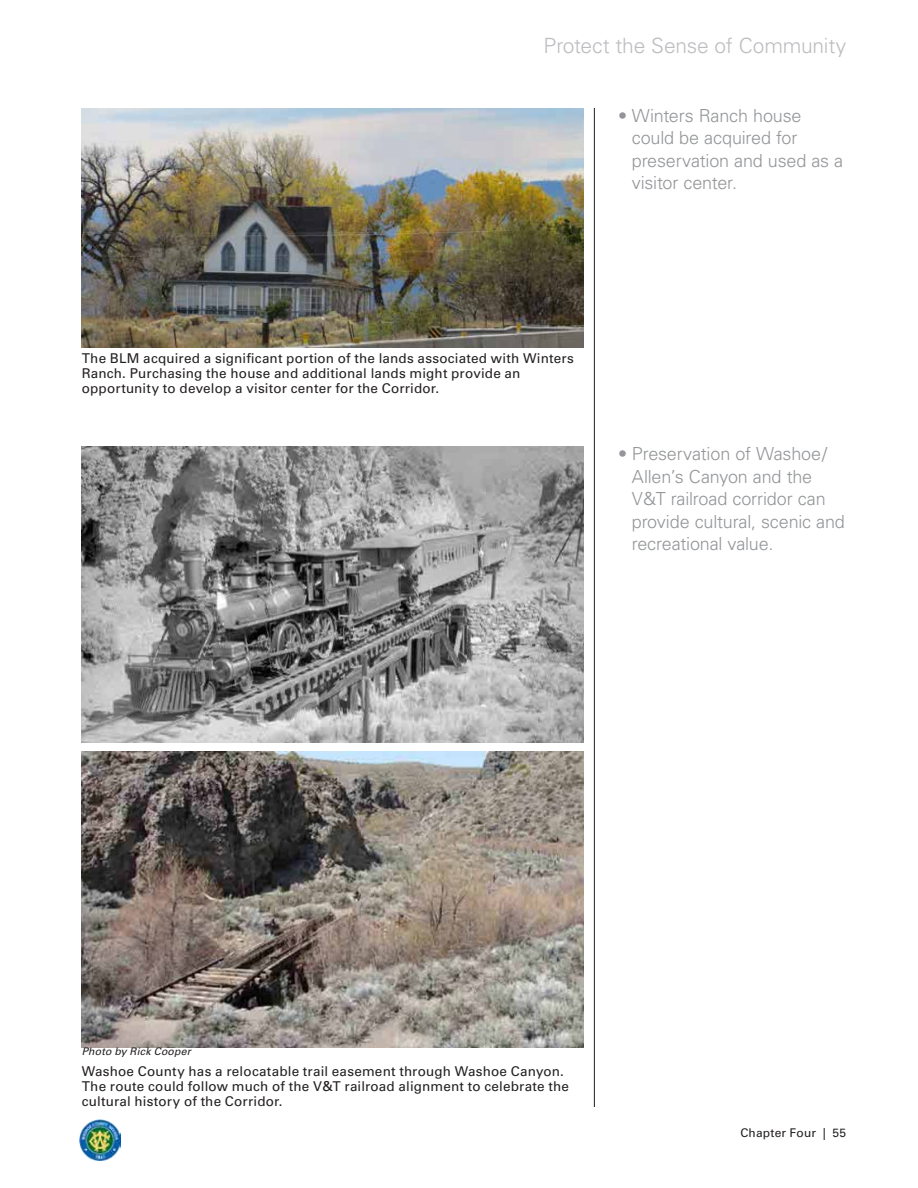
<style>
.page{position:relative;width:918px;height:1188px;background:#fff}
.page>*{position:absolute;margin:0;border:0;box-sizing:border-box;transform-origin:0 0}
.Page_Titles_small{font:300 21px "Univers";letter-spacing:-.01em;color:#bcbdc0}
.t1{font:300 18px/22.5px "Univers";letter-spacing:-.01em;color:#939598}
.Caption__Black{font:13.5px/15px "Univers";letter-spacing:.01em;color:#231f20}
.t2{font:12px "Univers";letter-spacing:.015em;color:#231f20}
.Footnotes_Photo_Cred{font:italic 10.5px "Univers CE";letter-spacing:.02em;color:#231f20}
</style>
<div class="page">
<img style="left:80px;top:1120px;width:40px;height:40px">
<hr style="left:594px;top:108px;width:1px;height:999px;background:#231f20">
<img style="left:82px;top:108px;width:502px;height:240px">
<img style="left:81px;top:446px;width:502px;height:296px">
<img style="left:81px;top:751px;width:502px;height:296px">
<p class="Page_Titles_small" style="left:544px;top:33px;width:304px">Protect the Sense of Community</p>
<p class="t1" style="left:632px;top:104px;width:213px;text-indent:-14px">• Winters Ranch house could be acquired for preservation and used as a visitor center.</p>
<p class="Caption__Black" style="left:82px;top:351px;width:494px">The BLM acquired a significant portion of the lands associated with Winters<br>Ranch. Purchasing the house and additional lands might provide an opportunity to develop a visitor center for the Corridor.</p>
<p class="t1" style="left:632px;top:442px;width:215px;text-indent:-14px">• Preservation of Washoe/<br>Allen’s Canyon and the<br>V&amp;T railroad corridor can provide cultural, scenic and recreational value.</p>
<p class="Footnotes_Photo_Cred" style="left:82px;top:1045px;width:111px">Photo by Rick Cooper</p>
<p class="Caption__Black" style="left:82px;top:1064px;width:489px">Washoe County has a relocatable trail easement through Washoe Canyon.<br>The route could follow much of the V&amp;T railroad alignment to celebrate the cultural history of the Corridor.</p>
<p class="t2" style="left:740px;top:1126px;width:107px">Chapter Four | 55</p>
</div>
